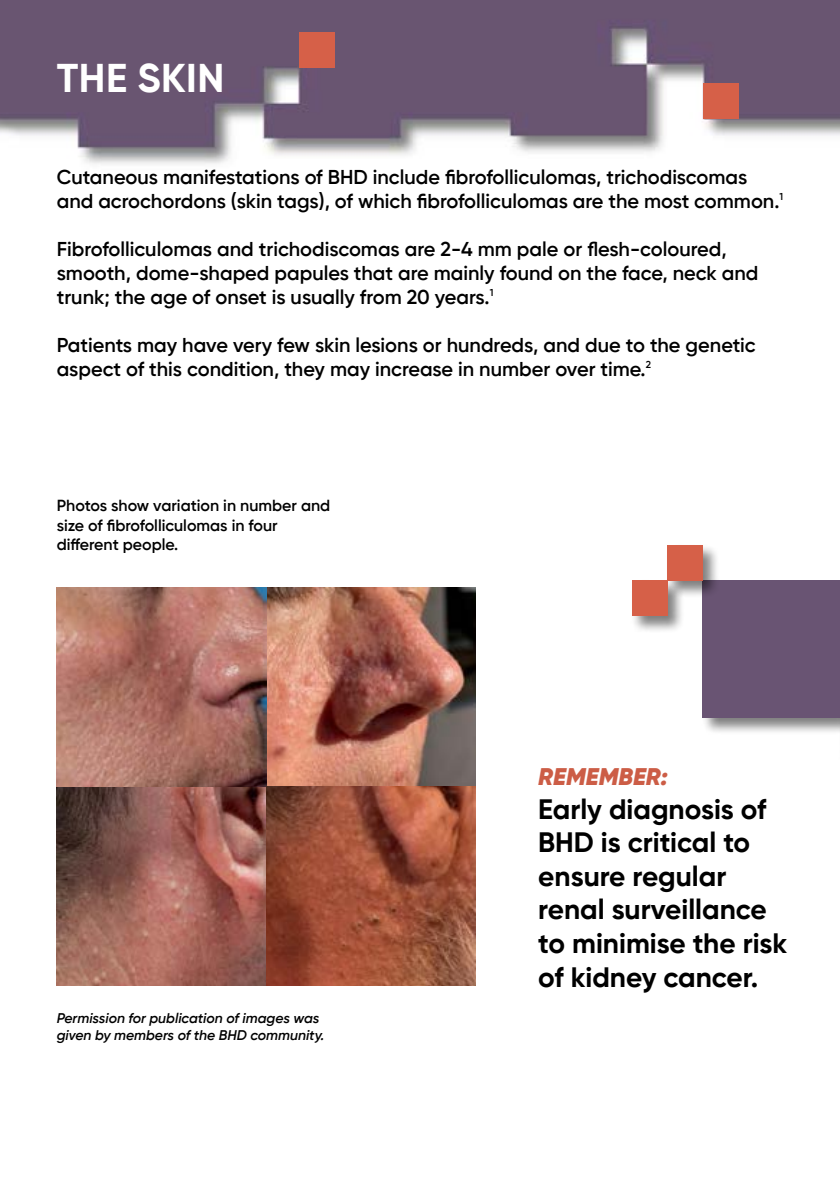
<style>
.page{position:relative;width:840px;height:1191px;background:#fff}
.page>*{position:absolute;margin:0;border:0;box-sizing:border-box;transform-origin:0 0}
.t1{font:700 40px "Gilroy";letter-spacing:.01em;color:#fff}
.t2{font:700 28px/33.6px "Gilroy";color:#000}
.t3{font:italic 900 24px "Gilroy";color:#cc5d46}
.t4{font:600 20px/24px "Gilroy";color:#000}
.t5{font:600 16px/19.2px "Gilroy";color:#000}
.t6{font:italic 600 14px/16.8px "Gilroy";color:#000}
</style>
<div class="page">
<img style="left:0;top:0;width:839px;height:164px">
<img style="left:57px;top:587px;width:418px;height:398px">
<div style="left:703px;top:83px;width:35px;height:36px;background:#d66048"></div>
<div style="left:299px;top:33px;width:35px;height:35px;background:#d66048"></div>
<div style="left:700px;top:578px;width:139px;height:157px;background:#000;opacity:.5"></div>
<div style="left:702px;top:580px;width:137px;height:137px;background:#695473"></div>
<div style="left:665px;top:543px;width:54px;height:55px;background:#000;opacity:.5"></div>
<div style="left:667px;top:545px;width:35px;height:35px;background:#d66048"></div>
<hr style="left:837px;top:714px;width:2px;height:55px;background:#000;opacity:.5">
<hr style="left:839px;top:716px;width:1px;height:35px;background:#d66048">
<div style="left:629px;top:578px;width:55px;height:55px;background:#000;opacity:.5"></div>
<div style="left:631px;top:580px;width:36px;height:36px;background:#d66048"></div>
<p class="t1" style="left:57px;top:53px;width:169px">THE SKIN</p>
<p class="t4" style="left:57px;top:165px;width:727px">Cutaneous manifestations of BHD include fibrofolliculomas, trichodiscomas and acrochordons (skin tags), of which fibrofolliculomas are the most common.<sup>1</sup></p>
<p class="t4" style="left:57px;top:237px;width:702px">Fibrofolliculomas and trichodiscomas are 2-4 mm pale or flesh-coloured, smooth, dome-shaped papules that are mainly found on the face, neck and trunk; the age of onset is usually from 20 years.<sup>1</sup></p>
<p class="t4" style="left:57px;top:333px;width:700px">Patients may have very few skin lesions or hundreds, and due to the genetic</p>
<p class="t4" style="left:57px;top:357px;width:595px">aspect of this condition, they may increase in number over time.<sup>2</sup></p>
<p class="t5" style="left:57px;top:496px;width:275px">Photos show variation in number and size of fibrofolliculomas in four</p>
<p class="t5" style="left:57px;top:534px;width:123px">different people.</p>
<p class="t6" style="left:57px;top:1009px;width:269px">Permission for publication of images was given by members of the BHD community.</p>
<p class="t3" style="left:538px;top:761px;width:131px">REMEMBER:</p>
<p class="t2" style="left:538px;top:792px;width:229px">Early diagnosis of<br>BHD is critical to ensure regular</p>
<p class="t2" style="left:538px;top:892px;width:250px">renal surveillance to minimise the risk of kidney cancer.</p>
</div>
